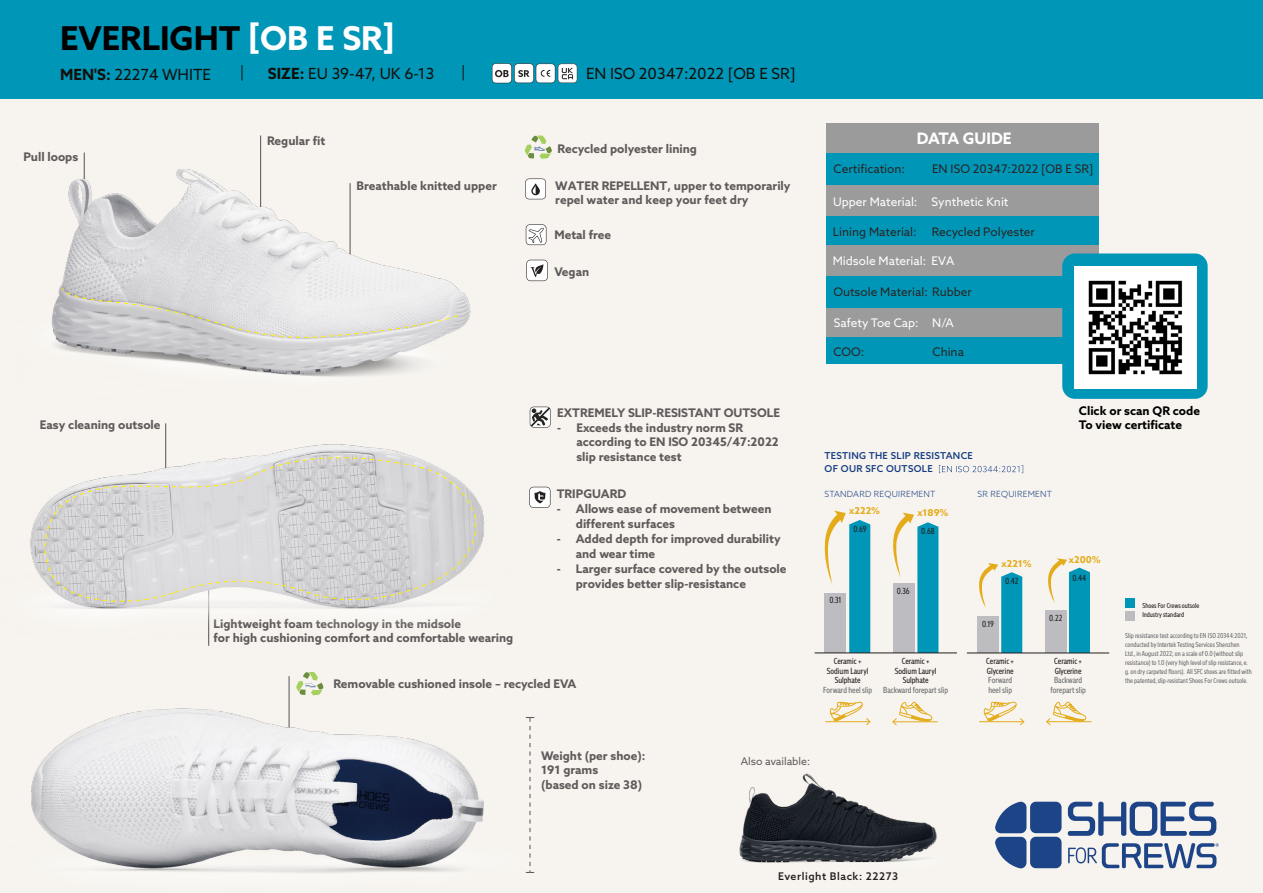
<style>
.page{position:relative;width:1263px;height:893px;background:#f7f4ef}
.page>*{position:absolute;margin:0;border:0;box-sizing:border-box;transform-origin:0 0}
.t1{font:700 32.85px "Azo Sans";color:#000}
.t2{font:700 15.75px "Azo Sans";color:#fff}
.t3{font:15.45px "Azo Sans";color:#11100b}
.t4{font:700 11.85px/14.9px "Azo Sans";color:#5f5a5b}
.t5{font:11.85px "Azo Sans";color:#2b2523}
.t6{font:11.85px "Azo Sans";color:#fff}
.t7{font:700 11.85px/14.2px "Azo Sans";color:#5f5a5b}
.t8{font:700 11.85px/14.9px "Azo Sans";color:#000}
.t9{font:500 10.65px "Azo Sans";letter-spacing:.05em;color:#231f20}
.t10{font:10.65px "Azo Sans";color:#5f5a5b}
.t11{font:500 9.6px/12.8px "Azo Sans";letter-spacing:.03em;color:#143c82}
.t12{font:700 9.6px "Azo Sans";color:#e4ac1b}
.t13{font:8.55px/9.6px "Azo Sans 2 Condensed";color:#231f20;text-align:center}
.t14{font:8.55px/9.6px "Azo Sans 2 Condensed";color:#6d6e71}
.t15{font:300 8.55px "Azo Sans";letter-spacing:.03em;color:#143c82}
.t16{font:6.9px/9px "Azo Sans 2 Condensed";color:#6d6e71}
.t17{font:6.9px/9px "Azo Sans 2 Condensed";color:#231f20}
.s1{color:#fff}
.s2{font-weight:700}
.s3{font-style:inherit}
</style>
<div class="page">
<div style="left:0;top:0;width:1263px;height:98px;background:#0096b8"></div>
<svg style="left:242px;top:65px;width:1px;height:16px"></svg>
<svg style="left:463px;top:65px;width:1px;height:16px"></svg>
<svg style="left:492px;top:63px;width:85px;height:20px;background:#b7cace"></svg>
<hr style="left:260px;top:135px;width:1px;height:85px;background:#5f5a5b">
<hr style="left:208px;top:523px;width:1px;height:123px;background:#5f5a5b">
<svg style="left:303px;top:672px;width:14px;height:4px"></svg>
<svg style="left:529px;top:487px;width:21px;height:21px"></svg>
<svg style="left:530px;top:407px;width:21px;height:21px"></svg>
<img style="left:52px;top:138px;width:419px;height:239px">
<svg style="left:59px;top:287px;width:399px;height:56px"></svg>
<svg style="left:37px;top:442px;width:445px;height:173px"></svg>
<img style="left:31px;top:676px;width:504px;height:197px">
<svg style="left:1068px;top:802px;width:148px;height:34px"></svg>
<svg style="left:1068px;top:843px;width:151px;height:25px"></svg>
<svg style="left:995px;top:802px;width:31px;height:66px"></svg>
<div style="left:1030px;top:802px;width:31px;height:31px;background:#1e4488;border-radius:6px"></div>
<div style="left:1030px;top:837px;width:31px;height:31px;background:#1e4488;border-radius:6px"></div>
<div style="left:826px;top:123px;width:273px;height:241px;background:#0096b8"></div>
<div style="left:826px;top:123px;width:273px;height:29px;background:#9c9b9c"></div>
<div style="left:826px;top:185px;width:273px;height:31px;background:#9c9b9c"></div>
<div style="left:826px;top:245px;width:273px;height:31px;background:#9c9b9c"></div>
<div style="left:826px;top:308px;width:273px;height:28px;background:#9c9b9c"></div>
<div style="left:1062px;top:253px;width:145px;height:146px;background:#0096b8;border-radius:13px"></div>
<img style="left:1074px;top:266px;width:122px;height:122px">
<div style="left:1125px;top:598px;width:9px;height:9px;background:#0096b8"></div>
<div style="left:1125px;top:611px;width:9px;height:9px;background:#bdbdc1"></div>
<svg style="left:939px;top:465px;width:84px;height:8px"></svg>
<hr style="left:893px;top:721px;width:45px;height:1px;background:#e4ac1b">
<svg style="left:892px;top:701px;width:41px;height:25px"></svg>
<hr style="left:979px;top:721px;width:45px;height:1px;background:#e4ac1b">
<svg style="left:983px;top:701px;width:41px;height:25px"></svg>
<hr style="left:967px;top:653px;width:142px;height:1px;background:#231f20">
<hr style="left:815px;top:653px;width:142px;height:1px;background:#231f20">
<svg style="left:1045px;top:558px;width:45px;height:95px"></svg>
<svg style="left:976px;top:563px;width:46px;height:90px"></svg>
<svg style="left:890px;top:513px;width:48px;height:140px"></svg>
<svg style="left:822px;top:511px;width:48px;height:142px"></svg>
<hr style="left:825px;top:721px;width:45px;height:1px;background:#e4ac1b">
<svg style="left:829px;top:701px;width:42px;height:25px"></svg>
<hr style="left:1047px;top:721px;width:44px;height:1px;background:#e4ac1b">
<svg style="left:1046px;top:701px;width:40px;height:25px"></svg>
<img style="left:739px;top:773px;width:198px;height:90px">
<svg style="left:526px;top:224px;width:20px;height:21px"></svg>
<svg style="left:524px;top:136px;width:28px;height:23px"></svg>
<svg style="left:526px;top:260px;width:22px;height:21px"></svg>
<svg style="left:525px;top:179px;width:21px;height:20px"></svg>
<h1 class="t1" style="left:60px;top:16px;width:336px">EVERLIGHT <span class="s1">[OB E SR]</span></h1>
<h3 class="t3" style="left:60px;top:64px;width:152px"><span class="s2">MEN'S:</span> 22274 WHITE</h3>
<h3 class="t3" style="left:268px;top:64px;width:168px"><span class="s2">SIZE:</span> EU 39-47, UK 6-13</h3>
<h3 class="t3" style="left:586px;top:64px;width:211px">EN ISO 20347:2022 [OB E SR]</h3>
<p class="t4" style="left:23px;top:149px;width:57px">Pull loops</p>
<p class="t4" style="left:40px;top:417px;width:122px">Easy cleaning outsole</p>
<p class="t4" style="left:267px;top:133px;width:60px">Regular fit</p>
<p class="t4" style="left:356px;top:178px;width:142px">Breathable knitted upper</p>
<p class="t4" style="left:557px;top:141px;width:141px">Recycled polyester lining</p>
<p class="t7" style="left:555px;top:179px;width:237px">WATER REPELLENT, upper to temporarily repel water and keep your feet dry</p>
<p class="t4" style="left:554px;top:227px;width:58px">Metal free</p>
<p class="t4" style="left:554px;top:264px;width:36px">Vegan</p>
<p class="t4" style="left:214px;top:616px;width:301px">Lightweight foam technology in the midsole<br>for high cushioning comfort and comfortable wearing</p>
<p class="t4" style="left:557px;top:405px;width:224px">EXTREMELY SLIP-RESISTANT OUTSOLE</p>
<p class="t4" style="left:576px;top:420px;width:204px;text-indent:-19px">- Exceeds the industry norm SR according to EN ISO 2034<span class="s3">5/</span>4<span class="s3">7</span>:202<span class="s3">2 </span>slip resistance test</p>
<p class="t4" style="left:557px;top:487px;width:71px">TRIPGUARD</p>
<p class="t4" style="left:576px;top:501px;width:197px;text-indent:-19px">- Allows ease of movement between different surfaces</p>
<p class="t4" style="left:576px;top:531px;width:206px;text-indent:-19px">- Added depth for improved durability and wear time</p>
<p class="t4" style="left:576px;top:561px;width:212px;text-indent:-19px">- Larger surface covered by the outsole provides better slip-resistance</p>
<p class="t4" style="left:333px;top:676px;width:245px">Removable cushioned insole – recycled EVA</p>
<h2 class="t2" style="left:917px;top:128px;width:96px">DATA GUIDE</h2>
<p class="t5" style="left:834px;top:161px;width:73px">Certification:</p>
<p class="t6" style="left:833px;top:194px;width:86px">Upper Material:</p>
<p class="t5" style="left:833px;top:224px;width:85px">Lining Material:</p>
<p class="t6" style="left:833px;top:253px;width:95px">Midsole Material:</p>
<p class="t5" style="left:833px;top:284px;width:140px">Outsole Material: Rubber</p>
<p class="t6" style="left:834px;top:315px;width:86px">Safety Toe Cap:</p>
<p class="t5" style="left:833px;top:344px;width:32px">COO:</p>
<p class="t5" style="left:932px;top:161px;width:163px">EN ISO 20347:2022 [OB E SR]</p>
<p class="t6" style="left:932px;top:194px;width:78px">Synthetic Knit</p>
<p class="t5" style="left:932px;top:224px;width:105px">Recycled Polyester</p>
<p class="t6" style="left:932px;top:253px;width:24px">EVA</p>
<p class="t6" style="left:932px;top:315px;width:23px">N/A</p>
<p class="t5" style="left:933px;top:344px;width:33px">China</p>
<p class="t11" style="left:824px;top:449px;width:150px">TESTING THE SLIP RESISTANCE<br>OF OUR SFC OUTSOLE</p>
<p class="t15" style="left:824px;top:489px;width:112px">STANDARD REQUIREMENT</p>
<p class="t15" style="left:977px;top:489px;width:76px">SR REQUIREMENT</p>
<p class="t12" style="left:849px;top:505px;width:32px">x222%</p>
<p class="t12" style="left:917px;top:506px;width:33px">x189%</p>
<p class="t13" style="left:853px;top:524px;width:15px">0.69</p>
<p class="t13" style="left:921px;top:526px;width:15px">0.68</p>
<p class="t13" style="left:897px;top:586px;width:15px">0.36</p>
<p class="t12" style="left:1001px;top:557px;width:32px">x221%</p>
<p class="t13" style="left:1005px;top:576px;width:15px">0.42</p>
<p class="t8" style="left:1079px;top:403px;width:123px">Click or scan QR code<br>To view certificate</p>
<p class="t12" style="left:1069px;top:553px;width:33px">x200%</p>
<p class="t13" style="left:1072px;top:573px;width:16px">0.44</p>
<p class="t13" style="left:829px;top:595px;width:14px">0.31</p>
<p class="t13" style="left:827px;top:656px;width:43px">Ceramic +<br>Sodium Lauryl<br>Sulphate</p>
<p class="t14" style="left:823px;top:685px;width:51px">Forward heel slip</p>
<p class="t13" style="left:895px;top:656px;width:43px">Ceramic +<br>Sodium Lauryl<br>Sulphate</p>
<p class="t14" style="left:883px;top:685px;width:66px">Backward forepart slip</p>
<p class="t13" style="left:982px;top:619px;width:14px">0.19</p>
<p class="t13" style="left:986px;top:656px;width:29px;text-align:left">Ceramic +<br>Glycerine</p>
<p class="t14" style="left:988px;top:675px;width:25px">Forward heel slip</p>
<p class="t13" style="left:1049px;top:613px;width:15px">0.22</p>
<p class="t13" style="left:1054px;top:656px;width:29px;text-align:left">Ceramic +<br>Glycerine</p>
<p class="t14" style="left:1051px;top:675px;width:37px;text-align:center">Backward forepart slip</p>
<p class="t17" style="left:1142px;top:601px;width:58px">Shoes For Crews outsole<br>Industry standard</p>
<p class="t16" style="left:1125px;top:631px;width:128px">Slip resistance test according to EN ISO 20344:2021, conducted by Intertek Testing Services Shenzhen Ltd., in August 2022; on a scale of 0.0 (without slip resistance) to 1.0 (very high level of slip resistance, e. g. on dry carpeted floors). All SFC shoes are fitted with the patented, slip-resistant Shoes For Crews outsole.</p>
<p class="t4" style="left:541px;top:748px;width:106px">Weight (per shoe):<br>191 grams<br>(based on size 38)</p>
<p class="t10" style="left:741px;top:754px;width:71px">Also available:</p>
<p class="t9" style="left:778px;top:869px;width:121px">Everlight Black: 22273</p>
</div>
